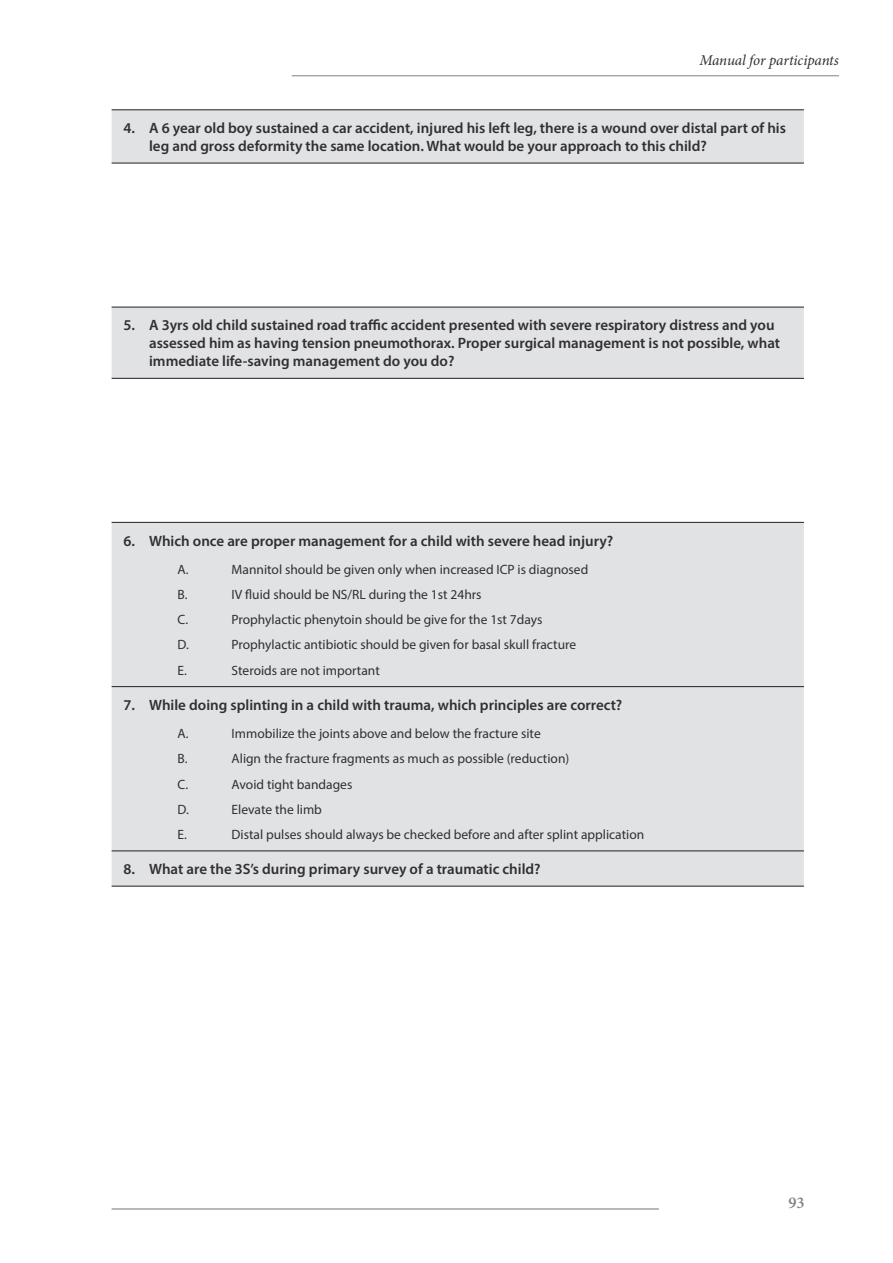
<style>
.page{position:relative;width:893px;height:1263px;background:#fff}
.page>*{position:absolute;margin:0;border:0;box-sizing:border-box;transform-origin:0 0}
.t1{font:600 16.5px "Minion Pro";color:#808285}
.t2{font:600 15px/18px "Myriad Pro";color:#312f30}
.t3{font:italic 15px "Minion Pro";letter-spacing:-.01em;color:#312f30}
.t4{font:13.5px "Myriad Pro";color:#312f30}
</style>
<div class="page">
<hr style="left:112px;top:1208px;width:547px;height:1px;background:#808285">
<hr style="left:292px;top:75px;width:547px;height:1px;background:#808285">
<svg style="left:112px;top:110px;width:692px;height:776px;fill:#e1e2e4"></svg>
<hr style="left:112px;top:109px;width:692px;height:1px;background:#231f20">
<hr style="left:112px;top:163px;width:692px;height:1px;background:#231f20">
<hr style="left:112px;top:307px;width:692px;height:1px;background:#231f20">
<hr style="left:112px;top:378px;width:692px;height:1px;background:#231f20">
<hr style="left:112px;top:522px;width:692px;height:1px;background:#231f20">
<hr style="left:112px;top:686px;width:692px;height:1px;background:#231f20">
<hr style="left:112px;top:850px;width:692px;height:1px;background:#231f20">
<hr style="left:112px;top:886px;width:692px;height:1px;background:#231f20">
<p class="t3" style="left:699px;top:50px;width:141px">Manual for participants</p>
<p class="t2" style="left:149px;top:119px;width:638px;text-indent:-26px">4. A 6 year old boy sustained a car accident, injured his left leg, there is a wound over distal part of his leg and gross deformity the same location. What would be your approach to this child?</p>
<p class="t2" style="left:149px;top:316px;width:633px;text-indent:-26px">5. A 3yrs old child sustained road traffic accident presented with severe respiratory distress and you assessed him as having tension pneumothorax. Proper surgical management is not possible, what immediate life-saving management do you do?</p>
<p class="t2" style="left:124px;top:531px;width:491px">6. Which once are proper management for a child with severe head injury?</p>
<p class="t4" style="left:178px;top:561px;width:13px">A.</p>
<p class="t4" style="left:232px;top:561px;width:358px">Mannitol should be given only when increased ICP is diagnosed</p>
<p class="t4" style="left:178px;top:586px;width:11px">B.</p>
<p class="t4" style="left:232px;top:586px;width:251px">IV fluid should be NS/RL during the 1st 24hrs</p>
<p class="t4" style="left:178px;top:611px;width:12px">C.</p>
<p class="t4" style="left:232px;top:611px;width:312px">Prophylactic phenytoin should be give for the 1st 7days</p>
<p class="t4" style="left:178px;top:637px;width:13px">D.</p>
<p class="t4" style="left:232px;top:637px;width:346px">Prophylactic antibiotic should be given for basal skull fracture</p>
<p class="t4" style="left:178px;top:662px;width:11px">E.</p>
<p class="t4" style="left:232px;top:662px;width:150px">Steroids are not important</p>
<p class="t2" style="left:124px;top:695px;width:500px">7. While doing splinting in a child with trauma, which principles are correct?</p>
<p class="t4" style="left:178px;top:725px;width:13px">A.</p>
<p class="t4" style="left:232px;top:725px;width:311px">Immobilize the joints above and below the fracture site</p>
<p class="t4" style="left:178px;top:750px;width:11px">B.</p>
<p class="t4" style="left:232px;top:750px;width:339px">Align the fracture fragments as much as possible (reduction)</p>
<p class="t4" style="left:178px;top:776px;width:12px">C.</p>
<p class="t4" style="left:232px;top:776px;width:122px">Avoid tight bandages</p>
<p class="t4" style="left:178px;top:801px;width:13px">D.</p>
<p class="t4" style="left:232px;top:801px;width:92px">Elevate the limb</p>
<p class="t4" style="left:178px;top:826px;width:11px">E.</p>
<p class="t4" style="left:232px;top:826px;width:414px">Distal pulses should always be checked before and after splint application</p>
<p class="t2" style="left:124px;top:860px;width:419px">8. What are the 3S’s during primary survey of a traumatic child?</p>
<p class="t1" style="left:788px;top:1191px;width:18px">93</p>
</div>
